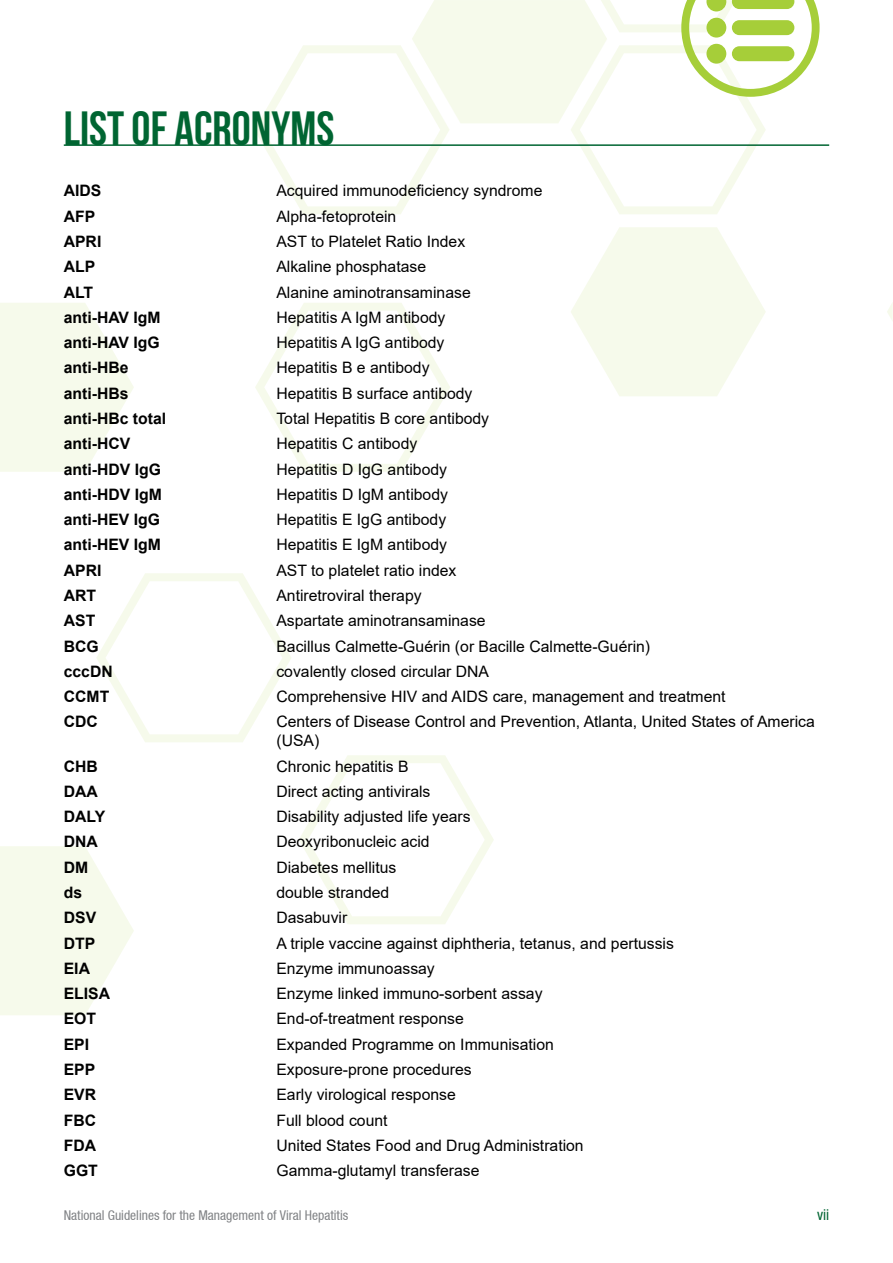
<style>
.page{position:relative;width:893px;height:1263px;background:#fff}
.page>*{position:absolute;margin:0;border:0;box-sizing:border-box;transform-origin:0 0}
.t1{font:48px "Bebas Neue";color:#006532}
.t2{font:15.75px/18.9px "Arial";color:#000}
.t3{font:700 15.75px "Arial";color:#000}
.t4{font:15px "Helvetica Neuecon";color:#006532}
.t5{font:13.5px "Helvetica Neuecon";color:#808285}
</style>
<div class="page">
<svg style="left:571px;top:227px;width:195px;height:169px"></svg>
<svg style="left:887px;top:303px;width:6px;height:18px"></svg>
<svg style="left:0;top:303px;width:134px;height:169px"></svg>
<svg style="left:255px;top:303px;width:195px;height:169px"></svg>
<svg style="left:0;top:846px;width:134px;height:169px"></svg>
<svg style="left:299px;top:755px;width:195px;height:169px"></svg>
<svg style="left:96px;top:573px;width:195px;height:169px"></svg>
<hr style="left:64px;top:144px;width:765px;height:2px;background:#006532">
<svg style="left:254px;top:0;width:566px;height:214px"></svg>
<h1 class="t1" style="left:64px;top:102px;width:272px">LIST OF ACRONYMS</h1>
<p class="t3" style="left:64px;top:180px;width:39px">AIDS</p>
<p class="t2" style="left:276px;top:181px;width:268px">Acquired immunodeficiency syndrome</p>
<p class="t3" style="left:64px;top:205px;width:33px">AFP</p>
<p class="t2" style="left:276px;top:207px;width:121px">Alpha-fetoprotein</p>
<p class="t3" style="left:64px;top:230px;width:39px">APRI</p>
<p class="t2" style="left:276px;top:232px;width:190px">AST to Platelet Ratio Index</p>
<p class="t3" style="left:64px;top:256px;width:33px">ALP</p>
<p class="t2" style="left:276px;top:257px;width:151px">Alkaline phosphatase</p>
<p class="t3" style="left:64px;top:281px;width:31px">ALT</p>
<p class="t2" style="left:276px;top:282px;width:196px">Alanine aminotransaminase</p>
<p class="t3" style="left:64px;top:306px;width:98px">anti-HAV IgM</p>
<p class="t2" style="left:276px;top:308px;width:170px">Hepatitis A IgM antibody</p>
<p class="t3" style="left:64px;top:331px;width:97px">anti-HAV IgG</p>
<p class="t2" style="left:276px;top:333px;width:170px">Hepatitis A IgG antibody</p>
<p class="t3" style="left:64px;top:357px;width:66px">anti-HBe</p>
<p class="t2" style="left:276px;top:358px;width:155px">Hepatitis B e antibody</p>
<p class="t3" style="left:64px;top:382px;width:66px">anti-HBs</p>
<p class="t2" style="left:276px;top:384px;width:198px">Hepatitis B surface antibody</p>
<p class="t3" style="left:64px;top:407px;width:104px">anti-HBc total</p>
<p class="t2" style="left:276px;top:409px;width:214px">Total Hepatitis B core antibody</p>
<p class="t3" style="left:64px;top:433px;width:68px">anti-HCV</p>
<p class="t2" style="left:276px;top:434px;width:142px">Hepatitis C antibody</p>
<p class="t3" style="left:64px;top:458px;width:99px">anti-HDV IgG</p>
<p class="t2" style="left:276px;top:459px;width:172px">Hepatitis D IgG antibody</p>
<p class="t3" style="left:64px;top:483px;width:99px">anti-HDV IgM</p>
<p class="t2" style="left:276px;top:485px;width:173px">Hepatitis D IgM antibody</p>
<p class="t3" style="left:64px;top:508px;width:98px">anti-HEV IgG</p>
<p class="t2" style="left:276px;top:510px;width:171px">Hepatitis E IgG antibody</p>
<p class="t3" style="left:64px;top:534px;width:99px">anti-HEV IgM</p>
<p class="t2" style="left:276px;top:535px;width:172px">Hepatitis E IgM antibody</p>
<p class="t3" style="left:64px;top:559px;width:39px">APRI</p>
<p class="t2" style="left:276px;top:561px;width:182px">AST to platelet ratio index</p>
<p class="t3" style="left:64px;top:584px;width:34px">ART</p>
<p class="t2" style="left:276px;top:586px;width:147px">Antiretroviral therapy</p>
<p class="t3" style="left:64px;top:610px;width:33px">AST</p>
<p class="t2" style="left:276px;top:611px;width:211px">Aspartate aminotransaminase</p>
<p class="t3" style="left:64px;top:635px;width:36px">BCG</p>
<p class="t2" style="left:276px;top:636px;width:375px">Bacillus Calmette-Guérin (or Bacille Calmette-Guérin)</p>
<p class="t3" style="left:64px;top:660px;width:51px">cccDN</p>
<p class="t2" style="left:276px;top:662px;width:214px">covalently closed circular DNA</p>
<p class="t3" style="left:64px;top:685px;width:47px">CCMT</p>
<p class="t2" style="left:276px;top:687px;width:451px">Comprehensive HIV and AIDS care, management and treatment</p>
<p class="t3" style="left:64px;top:711px;width:36px">CDC</p>
<p class="t2" style="left:276px;top:712px;width:540px">Centers of Disease Control and Prevention, Atlanta, United States of America (USA)</p>
<p class="t3" style="left:64px;top:755px;width:36px">CHB</p>
<p class="t2" style="left:276px;top:756px;width:134px">Chronic hepatitis B</p>
<p class="t3" style="left:64px;top:780px;width:36px">DAA</p>
<p class="t2" style="left:276px;top:782px;width:156px">Direct acting antivirals</p>
<p class="t3" style="left:64px;top:805px;width:43px">DALY</p>
<p class="t2" style="left:276px;top:807px;width:196px">Disability adjusted life years</p>
<p class="t3" style="left:64px;top:831px;width:36px">DNA</p>
<p class="t2" style="left:276px;top:832px;width:155px">Deoxyribonucleic acid</p>
<p class="t3" style="left:64px;top:856px;width:26px">DM</p>
<p class="t2" style="left:276px;top:857px;width:121px">Diabetes mellitus</p>
<p class="t3" style="left:64px;top:881px;width:20px">ds</p>
<p class="t2" style="left:276px;top:883px;width:114px">double stranded</p>
<p class="t3" style="left:64px;top:907px;width:34px">DSV</p>
<p class="t2" style="left:276px;top:908px;width:72px">Dasabuvir</p>
<p class="t3" style="left:64px;top:932px;width:33px">DTP</p>
<p class="t2" style="left:276px;top:933px;width:399px">A triple vaccine against diphtheria, tetanus, and pertussis</p>
<p class="t3" style="left:64px;top:957px;width:28px">EIA</p>
<p class="t2" style="left:276px;top:959px;width:160px">Enzyme immunoassay</p>
<p class="t3" style="left:64px;top:982px;width:48px">ELISA</p>
<p class="t2" style="left:276px;top:984px;width:268px">Enzyme linked immuno-sorbent assay</p>
<p class="t3" style="left:64px;top:1008px;width:34px">EOT</p>
<p class="t2" style="left:276px;top:1009px;width:189px">End-of-treatment response</p>
<p class="t3" style="left:64px;top:1033px;width:27px">EPI</p>
<p class="t2" style="left:276px;top:1034px;width:279px">Expanded Programme on Immunisation</p>
<p class="t3" style="left:64px;top:1058px;width:33px">EPP</p>
<p class="t2" style="left:276px;top:1060px;width:197px">Exposure-prone procedures</p>
<p class="t3" style="left:64px;top:1083px;width:34px">EVR</p>
<p class="t2" style="left:276px;top:1085px;width:181px">Early virological response</p>
<p class="t3" style="left:64px;top:1109px;width:34px">FBC</p>
<p class="t2" style="left:276px;top:1110px;width:113px">Full blood count</p>
<p class="t3" style="left:64px;top:1134px;width:34px">FDA</p>
<p class="t2" style="left:276px;top:1136px;width:309px">United States Food and Drug Administration</p>
<p class="t3" style="left:64px;top:1159px;width:36px">GGT</p>
<p class="t2" style="left:276px;top:1161px;width:205px">Gamma-glutamyl transferase</p>
<p class="t5" style="left:64px;top:1207px;width:286px">National Guidelines for the Management of Viral Hepatitis</p>
<p class="t4" style="left:817px;top:1205px;width:14px">vii</p>
</div>
